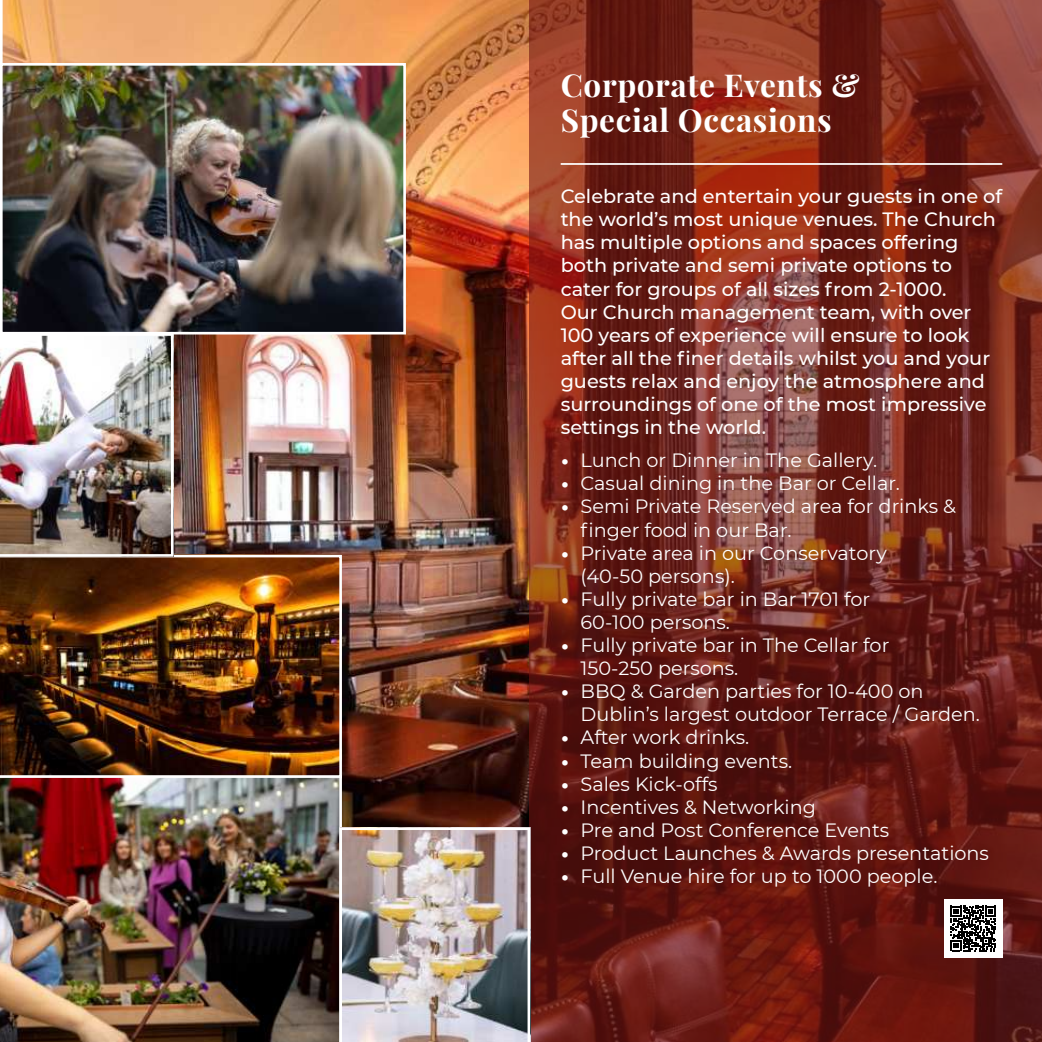
<style>
.page{position:relative;width:1042px;height:1042px;background:#fff}
.page>*{position:absolute;margin:0;border:0;box-sizing:border-box;transform-origin:0 0}
.t1{font:19.25px/23.1px "Montserrat";color:#fff}
.t2{font:500 19.25px/23.1px "Montserrat";color:#fff}
.t3{font:700 15.4px "Playfair Display";letter-spacing:.04em;color:#fff}
.s1{font-family:"Playfair Display";font-size:9.45px}
</style>
<div class="page">
<img style="left:2px;top:0;width:527px;height:827px">
<svg style="left:529px;top:0;width:513px;height:1042px;background:#6e231a"></svg>
<hr style="left:561px;top:163px;width:441px;height:2px;background:#fff">
<img style="left:0;top:555px;width:342px;height:220px">
<img style="left:0;top:775px;width:342px;height:267px">
<img style="left:0;top:334px;width:174px;height:223px">
<img style="left:4px;top:67px;width:398px;height:263px">
<div style="left:0;top:63px;width:406px;height:271px;border:3px solid #fff"></div>
<img style="left:339px;top:827px;width:191px;height:215px">
<div style="left:944px;top:899px;width:58px;height:58px;background:#fff"></div>
<svg style="left:950px;top:906px;width:46px;height:45px"></svg>
<p class="t3" style="left:561px;top:83px;width:300px">Corporate Events &amp;</p>
<p class="t3" style="left:561px;top:118px;width:272px">Special Occasions</p>
<p class="t2" style="left:561px;top:186px;width:443px">Celebrate and entertain your guests in one of the world’s most unique venues. The Church has multiple options and spaces offering both private and semi private options to cater for groups of all sizes from 2-1000.<br>Our Church management team, with over 100 years of experience will ensure to look after all the 昀椀ner details whilst you and your guests relax and enjoy the atmosphere and surroundings of one of the most impressive settings in the world.</p>
<p class="t1" style="left:561px;top:449px;width:318px"><span class="s1">•</span> Lunch or Dinner in The Gallery.</p>
<p class="t1" style="left:561px;top:472px;width:341px"><span class="s1">•</span> Casual dining in the Bar or Cellar.</p>
<p class="t1" style="left:580px;top:496px;width:377px;text-indent:-20px"><span class="s1">•</span> Semi Private Reserved area for drinks &amp;昀椀nger food in our Bar.</p>
<p class="t1" style="left:580px;top:542px;width:308px;text-indent:-20px"><span class="s1">•</span> Private area in our Conservatory (40-50 persons).</p>
<p class="t1" style="left:580px;top:588px;width:291px;text-indent:-20px"><span class="s1">•</span> Fully private bar in Bar 1701 for<br>60-100 persons.</p>
<p class="t1" style="left:580px;top:634px;width:310px;text-indent:-20px"><span class="s1">•</span> Fully private bar in The Cellar for<br>150-250 persons.</p>
<p class="t1" style="left:580px;top:680px;width:401px;text-indent:-20px"><span class="s1">•</span> BBQ &amp; Garden parties for 10-400 on<br>Dublin’s largest outdoor Terrace / Garden.</p>
<p class="t1" style="left:561px;top:727px;width:190px"><span class="s1">•</span> After work drinks.</p>
<p class="t1" style="left:561px;top:750px;width:233px"><span class="s1">•</span> Team building events.</p>
<p class="t1" style="left:561px;top:773px;width:158px"><span class="s1">•</span> Sales Kick-offs</p>
<p class="t1" style="left:561px;top:796px;width:257px"><span class="s1">•</span> Incentives &amp; Networking</p>
<p class="t1" style="left:561px;top:819px;width:330px"><span class="s1">•</span> Pre and Post Conference Events</p>
<p class="t1" style="left:561px;top:842px;width:430px"><span class="s1">•</span> Product Launches &amp; Awards presentations</p>
<p class="t1" style="left:561px;top:865px;width:378px"><span class="s1">•</span> Full Venue hire for up to 1000 people.</p>
</div>
